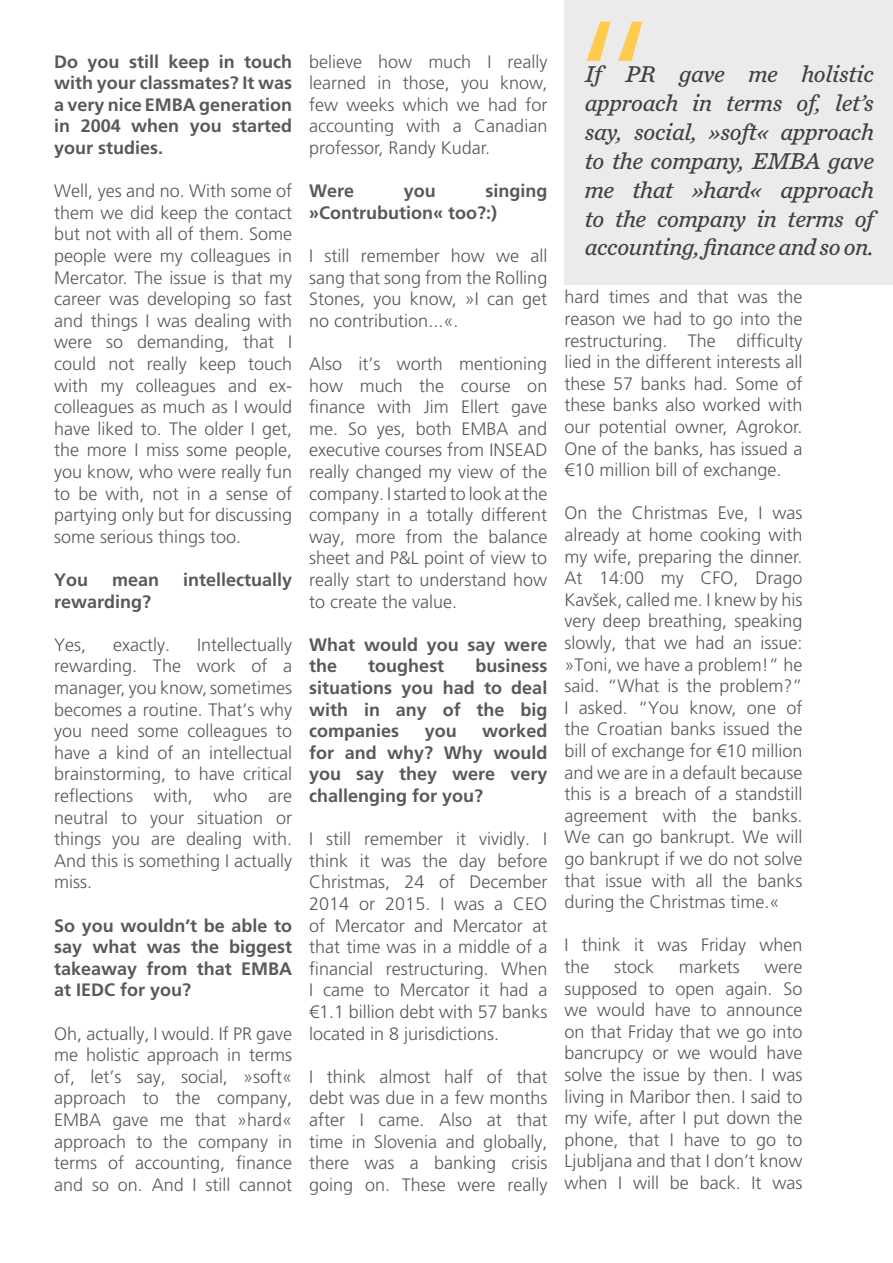
<style>
.page{position:relative;width:893px;height:1263px;background:#fff}
.page>*{position:absolute;margin:0;border:0;box-sizing:border-box;transform-origin:0 0}
.t1{font:300 180px "Frutiger LT Std";color:#ffca4e}
.t2{font:italic 24px/28.8px "Chronicle Text G4";letter-spacing:-.01em;color:#414042;text-align:justify}
.t3{font:300 18px/21.6px "Frutiger LT Std";color:#58595b;text-align:justify}
.t4{font:700 18px/21.6px "Frutiger LT Std";color:#58595b;text-align:justify}
</style>
<div class="page">
<div style="left:564px;top:0;width:329px;height:284px;background:#ebebec"></div>
<p class="t4" style="left:54px;top:51px;width:240px">Do you still keep in touch with your classmates? It was a very nice EMBA generation in 2004 when you started your studies.</p>
<p class="t3" style="left:54px;top:180px;width:240px">Well, yes and no. With some of them we did keep the contact but not with all of them. Some people were my colleagues in Mercator. The issue is that my career was developing so fast and things I was dealing with were so demanding, that I could not really keep touch with my colleagues and ex&shy;colleagues as much as I would have liked to. The older I get, the more I miss some people, you know, who were really fun to be with, not in a sense of partying only but for discussing some serious things too.</p>
<p class="t4" style="left:54px;top:569px;width:36px">You</p>
<p class="t4" style="left:112px;top:569px;width:49px">mean</p>
<p class="t4" style="left:183px;top:569px;width:111px">intellectually</p>
<p class="t4" style="left:54px;top:591px;width:99px">rewarding?</p>
<p class="t3" style="left:54px;top:634px;width:34px">Yes,</p>
<p class="t3" style="left:113px;top:634px;width:58px">exactly.</p>
<p class="t3" style="left:54px;top:634px;width:240px;text-indent:143px">Intellectually rewarding. The work of a manager, you know, sometimes becomes a routine. That’s why you need some colleagues to have a kind of an intellectual brainstorming, to have critical reflections with, who are neutral to your situation or things you are dealing with.<br>And this is something I actually miss.</p>
<p class="t4" style="left:54px;top:915px;width:240px">So you wouldn’t be able to say what was the biggest takeaway from that EMBA at IEDC for you?</p>
<p class="t3" style="left:54px;top:1023px;width:240px">Oh, actually, I would. If PR gave me holistic approach in terms of, let’s say, social, »soft« approach to the company, EMBA gave me that »hard« approach to the company in terms of accounting, finance and so on. And I still cannot</p>
<p class="t3" style="left:309px;top:51px;width:240px">believe how much I really learned in those, you know, few weeks which we had for accounting with a Canadian professor, Randy Kudar.</p>
<p class="t4" style="left:309px;top:180px;width:47px">Were</p>
<p class="t4" style="left:404px;top:180px;width:34px">you</p>
<p class="t4" style="left:309px;top:180px;width:240px;text-indent:176px">singing »Contrubution« too?:)</p>
<p class="t3" style="left:309px;top:245px;width:240px">I still remember how we all sang that song from the Rolling Stones, you know, »I can get no contribution...«.</p>
<p class="t3" style="left:309px;top:353px;width:240px">Also it’s worth mentioning how much the course on finance with Jim Ellert gave me. So yes, both EMBA and executive courses from INSEAD really changed my view of the company. I started to look at the company in a totally different way, more from the balance sheet and P&amp;L point of view to really start to understand how to create the value.</p>
<p class="t4" style="left:309px;top:634px;width:240px">What would you say were the</p>
<p class="t4" style="left:309px;top:655px;width:240px;text-indent:166px">business situations you had to deal with in any of the big companies</p>
<p class="t4" style="left:368px;top:655px;width:77px">toughest</p>
<p class="t4" style="left:309px;top:720px;width:240px;text-indent:173px">worked for and why? Why would you say they were very challenging for you?</p>
<p class="t3" style="left:309px;top:828px;width:240px">I still remember it vividly. I think it was the day before Christmas, 24 of December 2014 or 2015. I was a CEO of Mercator and Mercator at that time was in a middle of a financial restructuring. When I came to Mercator it had a €1.1 billion debt with 57 banks located in 8 jurisdictions.</p>
<p class="t3" style="left:309px;top:1066px;width:240px">I think almost half of that debt was due in a few months after I came. Also at that time in Slovenia and globally, there was a banking crisis going on. These were really</p>
<p class="t4" style="left:425px;top:720px;width:34px">you</p>
<h1 class="t1" style="left:564px;top:-17px;width:102px">“</h1>
<h2 class="t2" style="left:585px;top:59px;width:291px">If PR gave me holistic approach in terms of, let’s say, social, »soft« approach to the company, EMBA gave me that »hard« approach to the company in terms of accounting, finance and so on.</h2>
<p class="t3" style="left:564px;top:287px;width:240px">hard times and that was the reason we had to go into the restructuring. The difficulty lied in the different interests all these 57 banks had. Some of these banks also worked with our potential owner, Agrokor.<br>One of the banks, has issued a €10 million bill of exchange.</p>
<p class="t3" style="left:564px;top:503px;width:240px">On the Christmas Eve, I was already at home cooking with my wife, preparing the dinner.<br>At 14:00 my CFO, Drago Kavšek, called me. I knew by his very deep breathing, speaking slowly, that we had an issue: »Toni, we have a problem!“ he said. “What is the problem?” I asked. “You know, one of the Croatian banks issued the bill of exchange for €10 million and we are in a default because this is a breach of a standstill agreement with the banks.<br>We can go bankrupt. We will go bankrupt if we do not solve that issue with all the banks during the Christmas time.«</p>
<p class="t3" style="left:564px;top:935px;width:240px">I think it was Friday when the</p>
<p class="t3" style="left:614px;top:956px;width:41px">stock</p>
<p class="t3" style="left:679px;top:956px;width:62px">markets</p>
<p class="t3" style="left:564px;top:956px;width:240px;text-indent:200px">were supposed to open again. So we would have to announce on that Friday that we go into bancrupcy or we would have solve the issue by then. I was living in Maribor then. I said to my wife, after I put down the phone, that I have to go to Ljubljana and that I don’t know when I will be back. It was</p>
</div>
